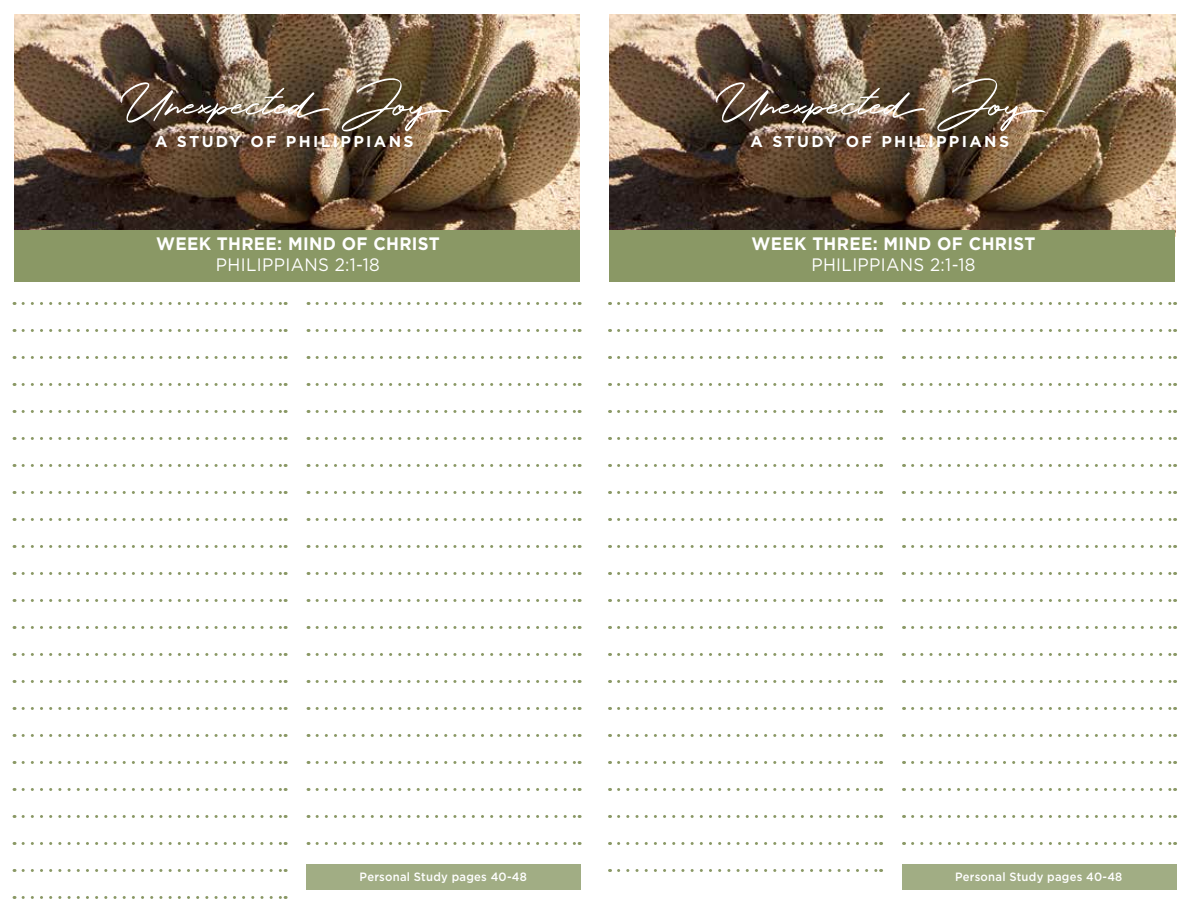
<style>
.page{position:relative;width:1188px;height:918px;background:#fff}
.page>*{position:absolute;margin:0;border:0;box-sizing:border-box;transform-origin:0 0}
.t1{font:51.45px "Holland";letter-spacing:-.01em;color:#fff}
.t2{font:700 18px "Gotham";letter-spacing:.02em;color:#fff;scale:.94 1}
.t3{font:18px "Gotham";letter-spacing:.02em;color:#fff;scale:.94 1}
.t4{font:700 15.75px "Gotham";letter-spacing:.15em;color:#fff}
.t5{font:500 12px "Gotham";letter-spacing:.02em;color:#fff;scale:.94 1}
</style>
<div class="page">
<svg style="left:23px;top:896px;width:263px;height:3px"></svg>
<img style="left:14px;top:14px;width:566px;height:216px">
<div style="left:14px;top:230px;width:566px;height:51px;background:#8a9865"></div>
<div style="left:307px;top:864px;width:274px;height:26px;background:#a1ad84"></div>
<svg style="left:23px;top:302px;width:263px;height:3px"></svg>
<svg style="left:23px;top:329px;width:263px;height:3px"></svg>
<svg style="left:23px;top:356px;width:263px;height:3px"></svg>
<svg style="left:23px;top:383px;width:263px;height:3px"></svg>
<svg style="left:23px;top:410px;width:263px;height:3px"></svg>
<svg style="left:23px;top:437px;width:263px;height:3px"></svg>
<svg style="left:23px;top:464px;width:263px;height:3px"></svg>
<svg style="left:23px;top:491px;width:263px;height:3px"></svg>
<svg style="left:23px;top:518px;width:263px;height:3px"></svg>
<svg style="left:23px;top:545px;width:263px;height:3px"></svg>
<svg style="left:23px;top:572px;width:263px;height:3px"></svg>
<svg style="left:23px;top:599px;width:263px;height:3px"></svg>
<svg style="left:23px;top:626px;width:263px;height:3px"></svg>
<svg style="left:23px;top:653px;width:263px;height:3px"></svg>
<svg style="left:23px;top:680px;width:263px;height:3px"></svg>
<svg style="left:23px;top:707px;width:263px;height:3px"></svg>
<svg style="left:23px;top:734px;width:263px;height:3px"></svg>
<svg style="left:23px;top:761px;width:263px;height:3px"></svg>
<svg style="left:23px;top:788px;width:263px;height:3px"></svg>
<svg style="left:23px;top:815px;width:263px;height:3px"></svg>
<svg style="left:23px;top:842px;width:263px;height:3px"></svg>
<svg style="left:23px;top:869px;width:263px;height:3px"></svg>
<svg style="left:317px;top:302px;width:263px;height:3px"></svg>
<svg style="left:317px;top:329px;width:263px;height:3px"></svg>
<svg style="left:317px;top:356px;width:263px;height:3px"></svg>
<svg style="left:317px;top:383px;width:263px;height:3px"></svg>
<svg style="left:317px;top:410px;width:263px;height:3px"></svg>
<svg style="left:317px;top:437px;width:263px;height:3px"></svg>
<svg style="left:317px;top:464px;width:263px;height:3px"></svg>
<svg style="left:317px;top:491px;width:263px;height:3px"></svg>
<svg style="left:317px;top:518px;width:263px;height:3px"></svg>
<svg style="left:317px;top:545px;width:263px;height:3px"></svg>
<svg style="left:317px;top:572px;width:263px;height:3px"></svg>
<svg style="left:317px;top:599px;width:263px;height:3px"></svg>
<svg style="left:317px;top:626px;width:263px;height:3px"></svg>
<svg style="left:317px;top:653px;width:263px;height:3px"></svg>
<svg style="left:317px;top:680px;width:263px;height:3px"></svg>
<svg style="left:317px;top:707px;width:263px;height:3px"></svg>
<svg style="left:317px;top:734px;width:263px;height:3px"></svg>
<svg style="left:317px;top:761px;width:263px;height:3px"></svg>
<svg style="left:317px;top:788px;width:263px;height:3px"></svg>
<svg style="left:317px;top:815px;width:263px;height:3px"></svg>
<svg style="left:317px;top:842px;width:263px;height:3px"></svg>
<img style="left:610px;top:14px;width:565px;height:216px">
<div style="left:610px;top:230px;width:565px;height:51px;background:#8a9865"></div>
<div style="left:902px;top:864px;width:274px;height:26px;background:#a1ad84"></div>
<svg style="left:619px;top:302px;width:263px;height:3px"></svg>
<svg style="left:619px;top:329px;width:263px;height:3px"></svg>
<svg style="left:619px;top:356px;width:263px;height:3px"></svg>
<svg style="left:619px;top:383px;width:263px;height:3px"></svg>
<svg style="left:619px;top:410px;width:263px;height:3px"></svg>
<svg style="left:619px;top:437px;width:263px;height:3px"></svg>
<svg style="left:619px;top:464px;width:263px;height:3px"></svg>
<svg style="left:619px;top:491px;width:263px;height:3px"></svg>
<svg style="left:619px;top:518px;width:263px;height:3px"></svg>
<svg style="left:619px;top:545px;width:263px;height:3px"></svg>
<svg style="left:619px;top:572px;width:263px;height:3px"></svg>
<svg style="left:619px;top:599px;width:263px;height:3px"></svg>
<svg style="left:619px;top:626px;width:263px;height:3px"></svg>
<svg style="left:619px;top:653px;width:263px;height:3px"></svg>
<svg style="left:619px;top:680px;width:263px;height:3px"></svg>
<svg style="left:619px;top:707px;width:263px;height:3px"></svg>
<svg style="left:619px;top:734px;width:263px;height:3px"></svg>
<svg style="left:619px;top:761px;width:263px;height:3px"></svg>
<svg style="left:619px;top:788px;width:263px;height:3px"></svg>
<svg style="left:619px;top:815px;width:263px;height:3px"></svg>
<svg style="left:619px;top:842px;width:263px;height:3px"></svg>
<svg style="left:619px;top:869px;width:263px;height:3px"></svg>
<svg style="left:913px;top:302px;width:263px;height:3px"></svg>
<svg style="left:913px;top:329px;width:263px;height:3px"></svg>
<svg style="left:913px;top:356px;width:263px;height:3px"></svg>
<svg style="left:913px;top:383px;width:263px;height:3px"></svg>
<svg style="left:913px;top:410px;width:263px;height:3px"></svg>
<svg style="left:913px;top:437px;width:263px;height:3px"></svg>
<svg style="left:913px;top:464px;width:263px;height:3px"></svg>
<svg style="left:913px;top:491px;width:263px;height:3px"></svg>
<svg style="left:913px;top:518px;width:263px;height:3px"></svg>
<svg style="left:913px;top:545px;width:263px;height:3px"></svg>
<svg style="left:913px;top:572px;width:263px;height:3px"></svg>
<svg style="left:913px;top:599px;width:263px;height:3px"></svg>
<svg style="left:913px;top:626px;width:263px;height:3px"></svg>
<svg style="left:913px;top:653px;width:263px;height:3px"></svg>
<svg style="left:913px;top:680px;width:263px;height:3px"></svg>
<svg style="left:913px;top:707px;width:263px;height:3px"></svg>
<svg style="left:913px;top:734px;width:263px;height:3px"></svg>
<svg style="left:913px;top:761px;width:263px;height:3px"></svg>
<svg style="left:913px;top:788px;width:263px;height:3px"></svg>
<svg style="left:913px;top:815px;width:263px;height:3px"></svg>
<svg style="left:913px;top:842px;width:263px;height:3px"></svg>
<h1 class="t1" style="left:121px;top:65px;width:332px">Unexpected Joy</h1>
<h1 class="t1" style="left:716px;top:65px;width:332px">Unexpected Joy</h1>
<h3 class="t4" style="left:155px;top:131px;width:260px">A STUDY OF PHILIPPIANS</h3>
<h3 class="t4" style="left:751px;top:131px;width:260px">A STUDY OF PHILIPPIANS</h3>
<h2 class="t2" style="left:156px;top:232px;width:303px">WEEK THREE: MIND OF CHRIST</h2>
<h2 class="t3" style="left:216px;top:254px;width:176px">PHILIPPIANS 2:1-18</h2>
<h2 class="t2" style="left:752px;top:232px;width:303px">WEEK THREE: MIND OF CHRIST</h2>
<h2 class="t3" style="left:811px;top:254px;width:176px">PHILIPPIANS 2:1-18</h2>
<p class="t5" style="left:360px;top:868px;width:179px">Personal Study pages 40-48</p>
<p class="t5" style="left:955px;top:868px;width:179px">Personal Study pages 40-48</p>
</div>
